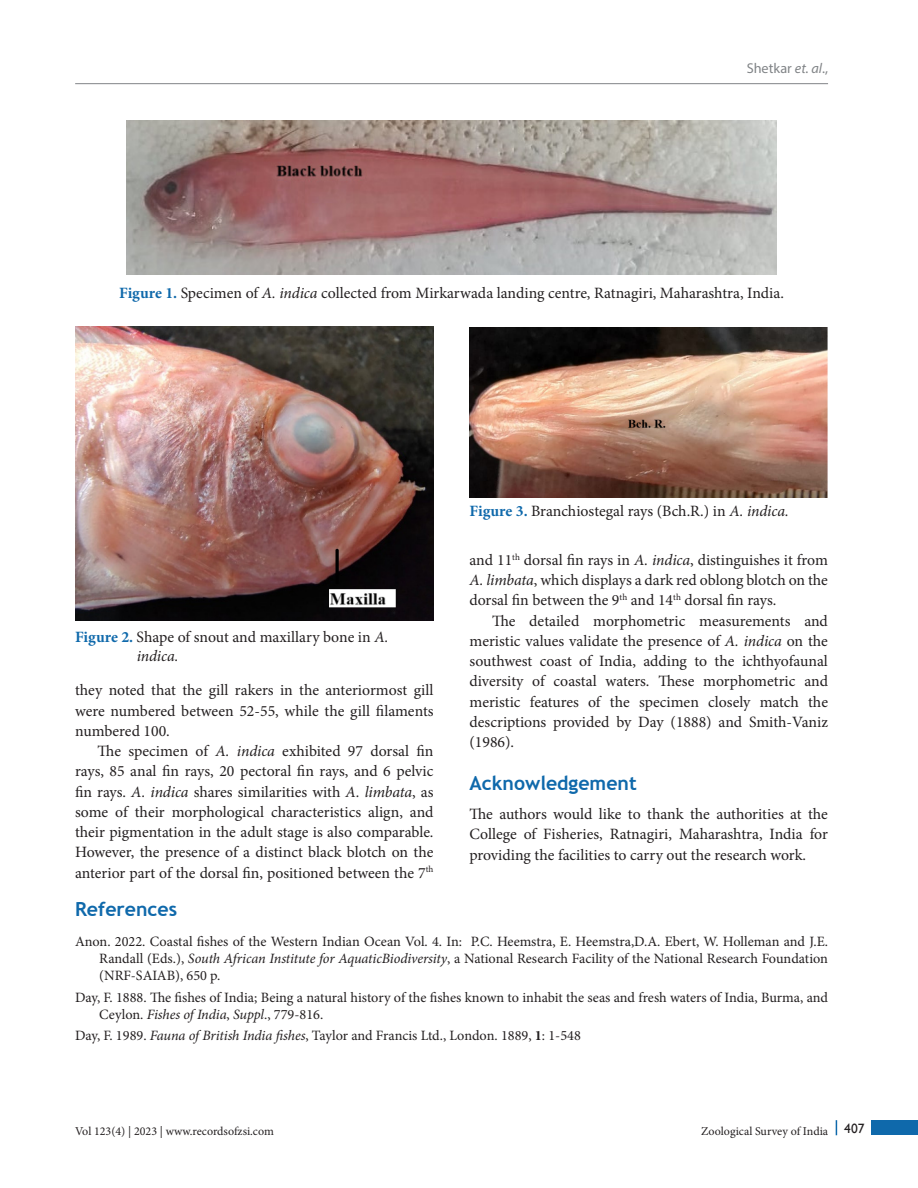
<style>
.page{position:relative;width:918px;height:1188px;background:#fff}
.page>*{position:absolute;margin:0;border:0;box-sizing:border-box;transform-origin:0 0}
.Body_Head{font:700 19.5px "Trebuchet MS";color:#0f69ab}
.Body_Text_Ind_F{font:15.75px/20.2px "Minion Pro";color:#231f20;text-align:justify}
.Body_Text_Ind_L{font:15.75px/20.2px "Minion Pro";color:#231f20;text-align:justify}
.Body_Text{font:15.75px/20.2px "Minion Pro";color:#231f20;text-align:justify}
.FigureTitle{font:15.75px/18.9px "Minion Pro";color:#231f20}
.ReferenceText{font:14.25px/17.1px "Minion Pro";color:#231f20;text-align:justify}
.t1{font:14.25px "Myriad Pro";color:#818487}
.t2{font:12px "Minion Pro";color:#231f20}
.s1{font-style:italic}
.s2{font-weight:700;color:#0f69ab}
.s3{font-weight:700}
.s4{font-family:"Gill Sans";font-size:13.5px}
</style>
<div class="page">
<div style="left:872px;top:1120px;width:46px;height:15px;background:#0f69ab"></div>
<svg style="left:836px;top:1120px;width:1px;height:15px"></svg>
<hr style="left:75px;top:83px;width:753px;height:1px;background:#818487">
<img style="left:127px;top:121px;width:649px;height:154px">
<img style="left:75px;top:326px;width:359px;height:294px">
<img style="left:470px;top:328px;width:358px;height:169px">
<p class="t1" style="left:747px;top:59px;width:83px">Shetkar <span class="s1">et. al</span>.,</p>
<p class="FigureTitle" style="left:119px;top:283px;width:666px"><span class="s2">Figure 1.</span> Specimen of <span class="s1">A. indica</span> collected from Mirkarwada landing centre, Ratnagiri, Maharashtra, India.</p>
<p class="FigureTitle" style="left:137px;top:628px;width:253px;text-indent:-62px"><span class="s2">Figure 2.</span> Shape of snout and maxillary bone in <span class="s1">A. indica.</span></p>
<p class="Body_Text" style="left:75px;top:680px;width:360px">they noted that the gill rakers in the anteriormost gill were numbered between 52-55, while the gill filaments numbered 100.</p>
<p class="Body_Text_Ind_F" style="left:75px;top:741px;width:360px;text-indent:23px">The specimen of <span class="s1">A. indica</span> exhibited 97 dorsal fin rays, 85 anal fin rays, 20 pectoral fin rays, and 6 pelvic fin rays. <span class="s1">A. indica</span> shares similarities with <span class="s1">A. limbata</span>, as some of their morphological characteristics align, and their pigmentation in the adult stage is also comparable.<br>However, the presence of a distinct black blotch on the anterior part of the dorsal fin, positioned between the 7<sup>th</sup></p>
<p class="FigureTitle" style="left:470px;top:502px;width:321px"><span class="s2">Figure 3.</span> Branchiostegal rays (Bch.R.) in <span class="s1">A. indica.</span></p>
<p class="Body_Text_Ind_F" style="left:470px;top:550px;width:360px">and 11<sup>th</sup> dorsal fin rays in <span class="s1">A. indica</span>, distinguishes it from <span class="s1">A. limbata</span>, which displays a dark red oblong blotch on the dorsal fin between the 9<sup>th</sup> and 14<sup>th</sup> dorsal fin rays.</p>
<p class="Body_Text_Ind_L" style="left:470px;top:611px;width:360px;text-indent:23px">The detailed morphometric measurements and meristic values validate the presence of <span class="s1">A. indica</span> on the southwest coast of India, adding to the ichthyofaunal diversity of coastal waters. These morphometric and meristic features of the specimen closely match the descriptions provided by Day (1888) and Smith-Vaniz (1986).</p>
<p class="Body_Head" style="left:470px;top:771px;width:169px">Acknowledgement</p>
<p class="Body_Text" style="left:470px;top:804px;width:360px">The authors would like to thank the authorities at the College of Fisheries, Ratnagiri, Maharashtra, India for providing the facilities to carry out the research work.</p>
<p class="Body_Head" style="left:75px;top:897px;width:104px">References</p>
<p class="ReferenceText" style="left:99px;top:933px;width:730px;text-indent:-24px">Anon. 2022. Coastal fishes of the Western Indian Ocean Vol. 4. In: P.C. Heemstra, E. Heemstra,D.A. Ebert, W. Holleman and J.E.<br>Randall (Eds.), <span class="s1">South African Institute for AquaticBiodiversity</span>, a National Research Facility of the National Research Foundation (NRF-SAIAB), 650 p.</p>
<p class="ReferenceText" style="left:99px;top:989px;width:730px;text-indent:-24px">Day, F. 1888. The fishes of India; Being a natural history of the fishes known to inhabit the seas and fresh waters of India, Burma, and<br>Ceylon. <span class="s1">Fishes of India</span>, <span class="s1">Suppl</span>., 779-816.</p>
<p class="ReferenceText" style="left:75px;top:1027px;width:507px">Day, F. 1989. <span class="s1">Fauna of British India fishes</span>, Taylor and Francis Ltd., London. 1889, <span class="s3">1</span>: 1-548</p>
<p class="t2" style="left:75px;top:1123px;width:200px">Vol 123(4) | 2023 | www.recordsofzsi.com</p>
<p class="t2" style="left:701px;top:1123px;width:165px">Zoological Survey of India <span class="s4">407</span></p>
</div>
